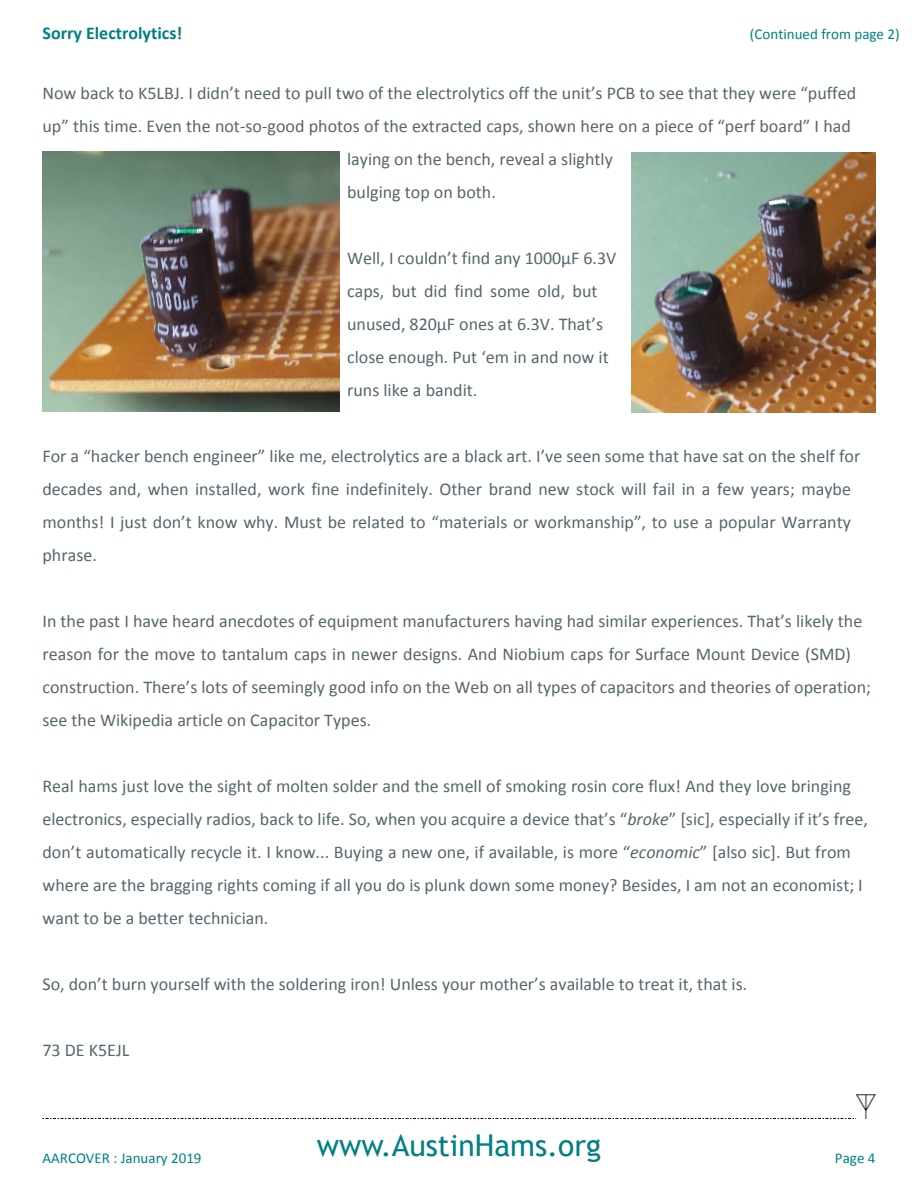
<style>
.page{position:relative;width:918px;height:1188px;background:#fff}
.page>*{position:absolute;margin:0;border:0;box-sizing:border-box;transform-origin:0 0}
.t1{font:30px "Trebuchet MS";color:#008080}
.t2{font:18px/33px "Calibri";color:#55666c}
.t3{font:700 18px "Calibri";color:#008080}
.t4{font:15px "Calibri";color:#008080}
.s1{font-style:italic}
</style>
<div class="page">
<img style="left:43px;top:151px;width:297px;height:261px">
<img style="left:632px;top:152px;width:243px;height:260px">
<svg style="left:43px;top:1118px;width:824px;height:1px"></svg>
<img style="left:856px;top:1094px;width:19px;height:24px">
<p class="t3" style="left:43px;top:26px;width:141px">Sorry Electrolytics!</p>
<p class="t4" style="left:750px;top:28px;width:151px">(Continued from page 2)</p>
<p class="t2" style="left:43px;top:78px;width:815px">Now back to K5LBJ. I didn’t need to pull two of the electrolytics off the unit’s PCB to see that they were “puffed</p>
<p class="t2" style="left:43px;top:111px;width:810px">up” this time. Even the not-so-good photos of the extracted caps, shown here on a piece of “perf board” I had</p>
<p class="t2" style="left:347px;top:144px;width:267px">laying on the bench, reveal a slightly</p>
<p class="t2" style="left:347px;top:177px;width:150px">bulging top on both.</p>
<p class="t2" style="left:347px;top:243px;width:271px">Well, I couldn’t find any 1000µF 6.3V caps, but did find some old, but unused, 820µF ones at 6.3V. That’s close enough. Put ‘em in and now it runs like a bandit.</p>
<p class="t2" style="left:43px;top:441px;width:819px">For a “hacker bench engineer” like me, electrolytics are a black art. I’ve seen some that have sat on the shelf for decades and, when installed, work fine indefinitely. Other brand new stock will fail in a few years; maybe months! I just don’t know why. Must be related to “materials or workmanship”, to use a popular Warranty phrase.</p>
<p class="t2" style="left:43px;top:606px;width:830px">In the past I have heard anecdotes of equipment manufacturers having had similar experiences. That’s likely the reason for the move to tantalum caps in newer designs. And Niobium caps for Surface Mount Device (SMD) construction. There’s lots of seemingly good info on the Web on all types of capacitors and theories of operation; see the Wikipedia article on Capacitor Types.</p>
<p class="t2" style="left:43px;top:771px;width:827px">Real hams just love the sight of molten solder and the smell of smoking rosin core flux! And they love bringing electronics, especially radios, back to life. So, when you acquire a device that’s “<span class="s1">broke</span>” [sic], especially if it’s free, don’t automatically recycle it. I know... Buying a new one, if available, is more “<span class="s1">economic</span>” [also sic]. But from where are the bragging rights coming if all you do is plunk down some money? Besides, I am not an economist; I want to be a better technician.</p>
<p class="t2" style="left:43px;top:969px;width:706px">So, don’t burn yourself with the soldering iron! Unless your mother’s available to treat it, that is.</p>
<p class="t2" style="left:43px;top:1035px;width:88px">73 DE K5EJL</p>
<p class="t4" style="left:43px;top:1151px;width:161px">AARCOVER : January 2019</p>
<h1 class="t1" style="left:317px;top:1134px;width:286px">www.AustinHams.org</h1>
<p class="t4" style="left:835px;top:1151px;width:42px">Page 4</p>
</div>
